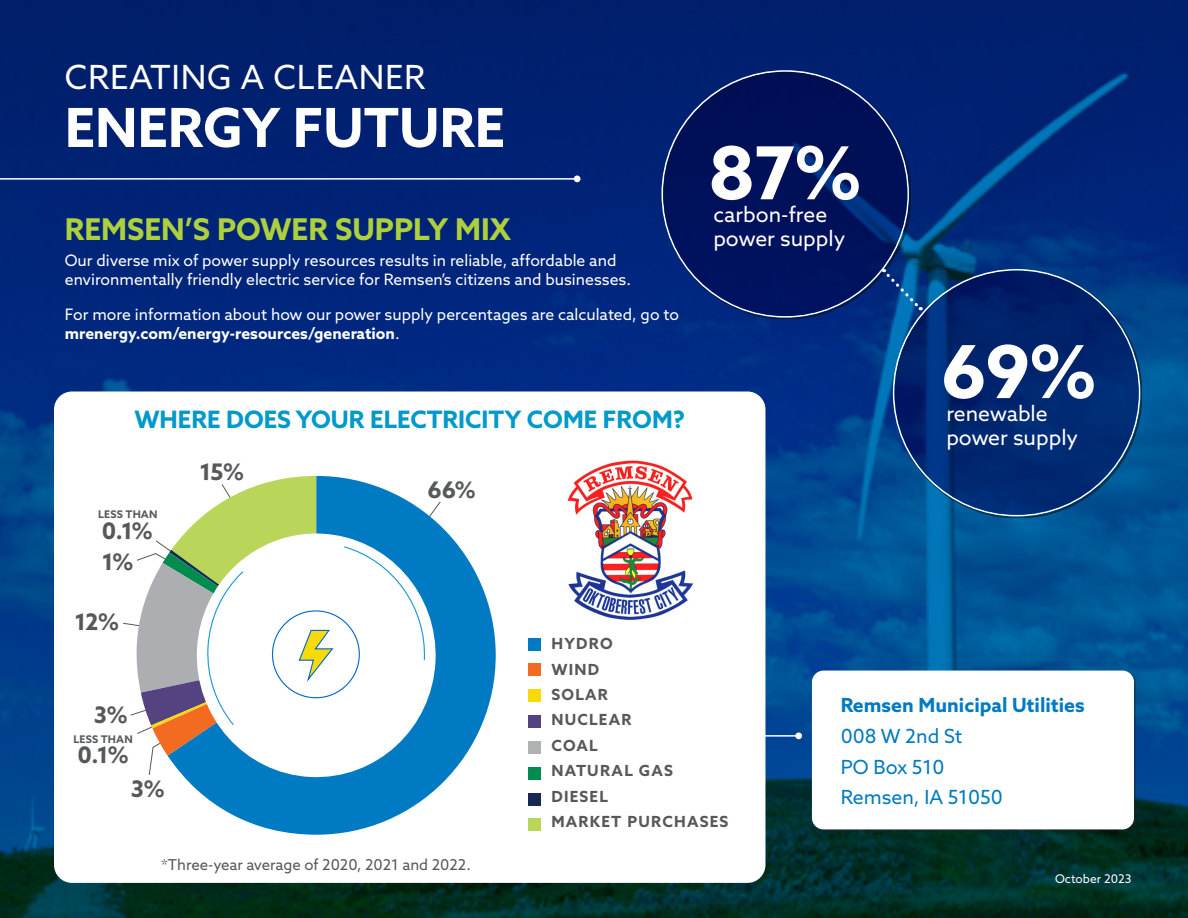
<style>
.page{position:relative;width:1188px;height:918px;background:#fff}
.page>*{position:absolute;margin:0;border:0;box-sizing:border-box;transform-origin:0 0}
.Large_Page_Title{font:700 73.2px "Azo Sans";color:#fff}
.t1{font:700 54px "Azo Sans";color:#fff}
.t2{font:33.3px "Azo Sans";letter-spacing:.02em;color:#fff}
.t3{font:700 30px "Azo Sans";color:#aed03d}
.t4{font:700 24px "Azo Sans";color:#09c}
.t5{font:700 22.95px "Azo Sans";color:#57585a}
.t6{font:21.15px/24.2px "Azo Sans";color:#fff}
.t7{font:19.5px "Azo Sans";color:#007ac0}
.t8{font:700 19.5px "Azo Sans";color:#007ac0}
.t9{font:15.75px/19.5px "Azo Sans";color:#fff}
.Paragraph_header{font:700 15.3px/25.3px "Azo Sans";letter-spacing:.08em;color:#57585a}
.t10{font:15px "Azo Sans";color:#57585a}
.t11{font:12px "Azo Sans";color:#fff}
.t12{font:700 10.65px "Azo Sans";color:#57585a}
.s1{font-weight:700}
</style>
<div class="page">
<img style="left:0;top:0;width:1188px;height:918px">
<div style="left:54px;top:392px;width:711px;height:491px;background:#fff;border-radius:18px"></div>
<hr style="left:0;top:178px;width:574px;height:2px;background:#fff">
<svg style="left:574px;top:176px;width:6px;height:6px"></svg>
<hr style="left:608px;top:735px;width:188px;height:2px;background:#fff">
<div style="left:795px;top:732px;width:7px;height:7px;background:#fff;border-radius:50%"></div>
<div style="left:528px;top:638px;width:13px;height:12px;background:#007ac2"></div>
<div style="left:528px;top:819px;width:13px;height:12px;background:#b9d65b"></div>
<div style="left:528px;top:663px;width:13px;height:13px;background:#f36a21"></div>
<div style="left:528px;top:715px;width:13px;height:13px;background:#554281"></div>
<div style="left:528px;top:689px;width:13px;height:13px;background:#f8da08"></div>
<div style="left:528px;top:767px;width:13px;height:12px;background:#008c4f"></div>
<div style="left:528px;top:741px;width:13px;height:13px;background:#afb3b3"></div>
<div style="left:528px;top:793px;width:13px;height:13px;background:#172953"></div>
<div style="left:663px;top:72px;width:248px;height:247px;background:#231f20;opacity:.36"></div>
<svg style="left:662px;top:71px;width:246px;height:246px;background:#02145d"></svg>
<div style="left:894px;top:270px;width:248px;height:248px;background:#231f20;opacity:.36"></div>
<svg style="left:894px;top:270px;width:246px;height:246px;background:#022871"></svg>
<svg style="left:884px;top:269px;width:39px;height:42px;background:#0b5197"></svg>
<div style="left:814px;top:672px;width:322px;height:159px;background:#231f20;opacity:.36"></div>
<div style="left:812px;top:671px;width:322px;height:158px;background:#fff;border-radius:12px"></div>
<img style="left:567px;top:460px;width:126px;height:160px">
<svg style="left:168px;top:571px;width:328px;height:264px;fill:#007ac2"></svg>
<svg style="left:194px;top:756px;width:245px;height:24px;fill:#007ac2"></svg>
<svg style="left:123px;top:475px;width:352px;height:281px"></svg>
<p class="t2" style="left:65px;top:55px;width:362px">CREATING A CLEANER</p>
<p class="t1" style="left:65px;top:92px;width:442px">ENERGY FUTURE</p>
<p class="t3" style="left:65px;top:209px;width:447px">REMSEN’S POWER SUPPLY MIX</p>
<p class="t9" style="left:65px;top:250px;width:568px">Our diverse mix of power supply resources results in reliable, affordable and environmentally friendly electric service for Remsen’s citizens and businesses.</p>
<p class="t9" style="left:65px;top:304px;width:616px">For more information about how our power supply percentages are calculated, go to <span class="s1">mrenergy.com/energy-resources/generation</span>.</p>
<p class="t4" style="left:134px;top:404px;width:552px">WHERE DOES YOUR ELECTRICITY COME FROM?</p>
<p class="Large_Page_Title" style="left:708px;top:125px;width:155px">87%</p>
<p class="t6" style="left:713px;top:202px;width:133px">carbon-free power supply</p>
<p class="t12" style="left:98px;top:507px;width:61px;rotate:1deg">LESS THAN</p>
<p class="t5" style="left:102px;top:515px;width:53px;rotate:1deg">0.1%</p>
<p class="Large_Page_Title" style="left:941px;top:323px;width:157px">69%</p>
<p class="t6" style="left:946px;top:401px;width:133px">renewable power supply</p>
<p class="t12" style="left:74px;top:732px;width:61px;rotate:1deg">LESS THAN</p>
<p class="t5" style="left:78px;top:739px;width:53px;rotate:1deg">0.1%</p>
<p class="t10" style="left:161px;top:855px;width:311px">*Three-year average of 2020, 2021 and 2022.</p>
<p class="Paragraph_header" style="left:551px;top:631px;width:179px">HYDRO<br>WIND<br>SOLAR<br>NUCLEAR<br>COAL<br>NATURAL GAS<br>DIESEL<br>MARKET PURCHASES</p>
<p class="t8" style="left:841px;top:692px;width:246px">Remsen Municipal Utilities</p>
<p class="t7" style="left:841px;top:723px;width:123px">008 W 2nd St</p>
<p class="t7" style="left:841px;top:754px;width:105px">PO Box 510</p>
<p class="t7" style="left:841px;top:785px;width:164px">Remsen, IA 51050</p>
<p class="t11" style="left:1055px;top:871px;width:78px">October 2023</p>
</div>
